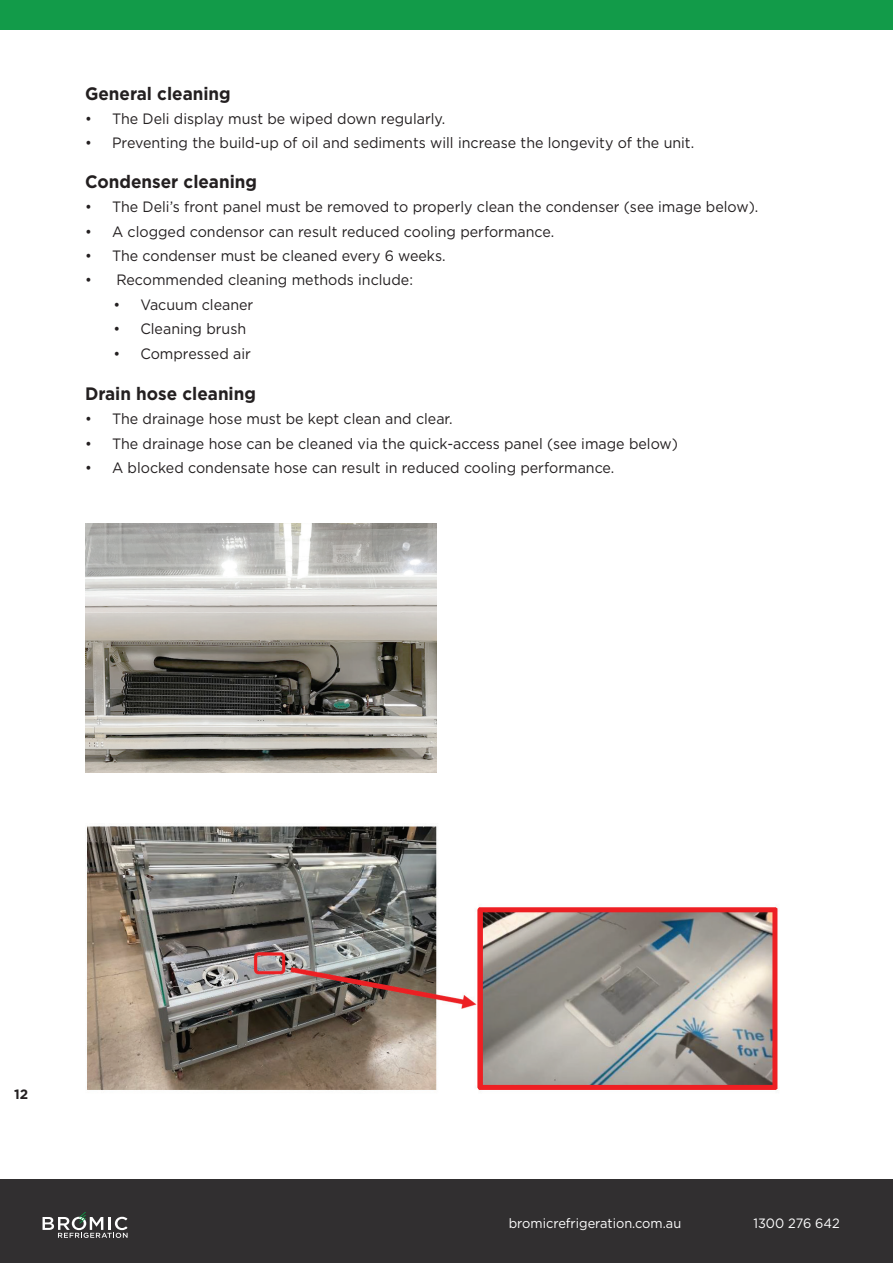
<style>
.page{position:relative;width:893px;height:1263px;background:#fff}
.page>*{position:absolute;margin:0;border:0;box-sizing:border-box;transform-origin:0 0}
.t1{font:700 18px "Gotham";color:#231f20;scale:.95 1}
.t2{font:15px "Gotham";color:#231f20;scale:.95 1}
.t3{font:13.5px "Gotham";color:#fff;scale:.95 1}
.t4{font:700 13.5px "Gotham";color:#231f20}
</style>
<div class="page">
<div style="left:0;top:1179px;width:893px;height:84px;background:#312f30"></div>
<div style="left:0;top:0;width:893px;height:30px;background:#129b49"></div>
<svg style="left:43px;top:1212px;width:85px;height:26px"></svg>
<img style="left:85px;top:524px;width:351px;height:249px">
<img style="left:87px;top:826px;width:691px;height:266px">
<p class="t1" style="left:85px;top:81px;width:155px">General cleaning</p>
<p class="t2" style="left:85px;top:109px;width:381px">• The Deli display must be wiped down regularly.</p>
<p class="t2" style="left:85px;top:133px;width:643px">• Preventing the build-up of oil and sediments will increase the longevity of the unit.</p>
<p class="t1" style="left:85px;top:170px;width:183px">Condenser cleaning</p>
<p class="t2" style="left:85px;top:197px;width:710px">• The Deli’s front panel must be removed to properly clean the condenser (see image below).</p>
<p class="t2" style="left:85px;top:222px;width:495px">• A clogged condensor can result reduced cooling performance.</p>
<p class="t2" style="left:85px;top:246px;width:381px">• The condenser must be cleaned every 6 weeks.</p>
<p class="t2" style="left:85px;top:271px;width:347px">• Recommended cleaning methods include:</p>
<p class="t2" style="left:113px;top:295px;width:149px">• Vacuum cleaner</p>
<p class="t2" style="left:113px;top:319px;width:141px">• Cleaning brush</p>
<p class="t2" style="left:113px;top:344px;width:146px">• Compressed air</p>
<p class="t1" style="left:85px;top:381px;width:181px">Drain hose cleaning</p>
<p class="t2" style="left:85px;top:409px;width:388px">• The drainage hose must be kept clean and clear.</p>
<p class="t2" style="left:85px;top:434px;width:626px">• The drainage hose can be cleaned via the quick-access panel (see image below)</p>
<p class="t2" style="left:85px;top:458px;width:559px">• A blocked condensate hose can result in reduced cooling performance.</p>
<p class="t4" style="left:14px;top:1086px;width:16px">12</p>
<p class="t3" style="left:509px;top:1215px;width:183px">bromicrefrigeration.com.au</p>
<p class="t3" style="left:753px;top:1215px;width:92px">1300 276 642</p>
</div>
